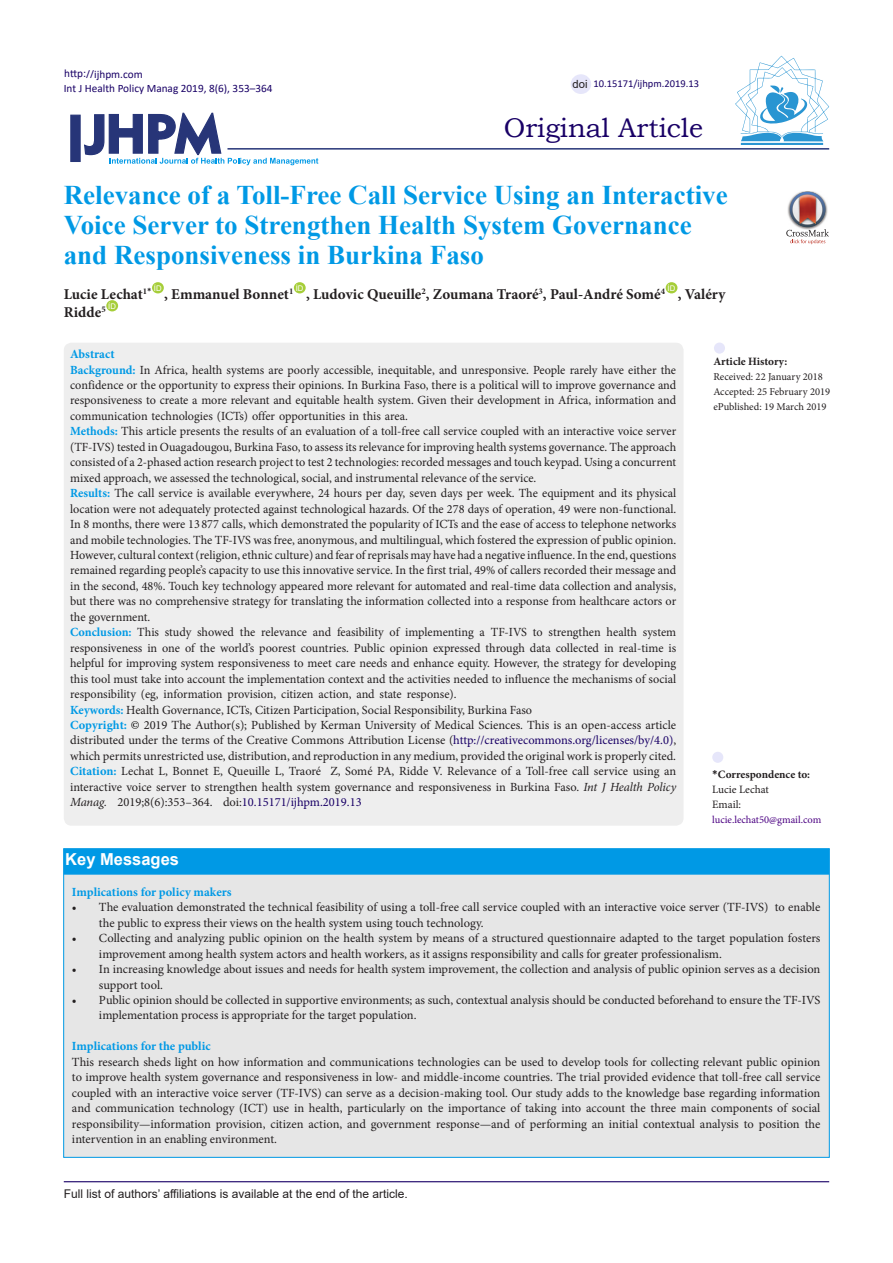
<style>
.page{position:relative;width:893px;height:1263px;background:#fff}
.page>*{position:absolute;margin:0;border:0;box-sizing:border-box;transform-origin:0 0}
.Default{font:700 27px/30px "Times New Roman";color:#0099e5}
.t1{font:27px "Bookman Old Style";color:#190066}
.t2{font:700 16.5px "Arial";color:#fff}
.Default-2{font:700 15px "Minion Pro";color:#231f20}
.Default-3{font:12.45px/15.5px "Minion Pro";color:#231f20;text-align:justify}
.Default-4{font:700 12.45px "Minion Pro";color:#0099e5}
.t3{font:12px "Arial";color:#231f20}
.t4{font:11.25px "Calibri";color:#190066}
.t5{font:700 11.25px "Minion Pro";color:#231f20}
.t6{font:11.25px "Minion Pro";color:#231f20}
.t7{font:11.25px "Arial";color:#231f20}
.t8{font:10.5px "Minion Pro";color:#231f20}
.t9{font:10.5px "Minion Pro";color:#4b0082}
.t10{font:10.5px "Calibri";color:#190066}
.t11{font:7.8px "Arial";color:#fff}
.s1{font-weight:700;color:#0099e5}
.s2{color:#000}
.s3{color:#190066}
.s4{font-style:italic}
.s5{font-family:"Calibri"}
</style>
<div class="page">
<svg style="left:84px;top:112px;width:234px;height:53px"></svg>
<div style="left:70px;top:115px;width:11px;height:47px;background:#273578;border:1px solid #273578"></div>
<div style="left:152px;top:282px;width:12px;height:11px;background:#a6ce39;border-radius:50%"></div>
<div style="left:294px;top:282px;width:12px;height:11px;background:#a6ce39;border-radius:50%"></div>
<div style="left:666px;top:282px;width:11px;height:11px;background:#a6ce39;border-radius:50%"></div>
<div style="left:106px;top:300px;width:12px;height:11px;background:#a6ce39;border-radius:50%"></div>
<hr style="left:227px;top:148px;width:602px;height:2px;background:#273578">
<div style="left:64px;top:343px;width:620px;height:483px;background:#eee;border-radius:8px"></div>
<div style="left:712px;top:752px;width:11px;height:11px;background:#e6e6fa;border-radius:50%"></div>
<div style="left:714px;top:343px;width:11px;height:11px;background:#e6e6fa;border-radius:50%"></div>
<hr style="left:64px;top:1181px;width:765px;height:1px;background:#190066">
<hr style="left:741px;top:143px;width:82px;height:2px;background:#2995d2">
<svg style="left:735px;top:56px;width:94px;height:85px"></svg>
<div style="left:571px;top:74px;width:20px;height:20px;background:#e6e6fa;border-radius:50%"></div>
<img style="left:801px;top:191px;width:13px;height:1px">
<svg style="left:786px;top:192px;width:43px;height:52px"></svg>
<div style="left:63px;top:848px;width:766px;height:309px;background:#e6e6e6;border:1px solid #0099e5"></div>
<div style="left:64px;top:849px;width:765px;height:26px;background:#0099e5;border:2px solid #0099e5"></div>
<p class="t4" style="left:64px;top:66px;width:80px">http://ijhpm.com</p>
<p class="t4" style="left:64px;top:81px;width:210px">Int J Health Policy Manag 2019, 8(6), 353–364</p>
<p class="t7" style="left:573px;top:76px;width:17px">doi</p>
<p class="t10" style="left:593px;top:76px;width:107px">10.15171/ijhpm.2019.13</p>
<p class="t1" style="left:504px;top:110px;width:201px">Original Article</p>
<p class="Default" style="left:64px;top:179px;width:665px">Relevance of a Toll-Free Call Service Using an Interactive<br>Voice Server to Strengthen Health System Governance and Responsiveness in Burkina Faso</p>
<p class="Default-2" style="left:64px;top:284px;width:89px">Lucie Lechat<sup>1</sup><sup>*</sup></p>
<p class="t11" style="left:154px;top:283px;width:9px">ID</p>
<p class="t11" style="left:296px;top:283px;width:9px">ID</p>
<p class="t11" style="left:668px;top:283px;width:9px">ID</p>
<p class="Default-2" style="left:164px;top:284px;width:131px">, Emmanuel Bonnet<sup>1</sup></p>
<p class="Default-2" style="left:306px;top:284px;width:361px">, Ludovic Queuille<sup>2</sup>, Zoumana Traoré<sup>3</sup>, Paul-André Somé<sup>4</sup></p>
<p class="Default-2" style="left:678px;top:284px;width:49px">, Valéry</p>
<p class="t11" style="left:108px;top:301px;width:9px">ID</p>
<p class="Default-2" style="left:64px;top:302px;width:44px">Ridde<sup>5</sup></p>
<p class="Default-4" style="left:70px;top:345px;width:46px">Abstract</p>
<p class="Default-3" style="left:70px;top:362px;width:608px"><span class="s1">Background:</span> In Africa, health systems are poorly accessible, inequitable, and unresponsive. People rarely have either the confidence or the opportunity to express their opinions. In Burkina Faso, there is a political will to improve governance and responsiveness to create a more relevant and equitable health system. Given their development in Africa, information and communication technologies (ICTs) offer opportunities in this area.</p>
<p class="Default-3" style="left:70px;top:424px;width:608px"><span class="s1">Methods:</span> This article presents the results of an evaluation of a toll-free call service coupled with an interactive voice server (TF-IVS) tested in Ouagadougou, Burkina Faso, to assess its relevance for improving health systems governance. The approach consisted of a 2-phased action research project to test 2 technologies: recorded messages and touch keypad. Using a concurrent mixed approach, we assessed the technological, social, and instrumental relevance of the service.</p>
<p class="Default-3" style="left:70px;top:485px;width:608px"><span class="s1">Results:</span> The call service is available everywhere, 24 hours per day, seven days per week. The equipment and its physical location were not adequately protected against technological hazards. Of the 278 days of operation, 49 were non-functional.<br>In 8 months, there were 13 877 calls, which demonstrated the popularity of ICTs and the ease of access to telephone networks and mobile technologies. The TF-IVS was free, anonymous, and multilingual, which fostered the expression of public opinion.<br>However, cultural context (religion, ethnic culture) and fear of reprisals may have had a negative influence. In the end, questions remained regarding people’s capacity to use this innovative service. In the first trial, 49% of callers recorded their message and in the second, 48%. Touch key technology appeared more relevant for automated and real-time data collection and analysis, but there was no comprehensive strategy for translating the information collected into a response from healthcare actors or the government.</p>
<p class="Default-3" style="left:70px;top:625px;width:608px"><span class="s1">Conclusion:</span> This study showed the relevance and feasibility of implementing a TF-IVS to strengthen health system responsiveness in one of the world’s poorest countries. Public opinion expressed through data collected in real-time is helpful for improving system responsiveness to meet care needs and enhance equity. However, the strategy for developing this tool must take into account the implementation context and the activities needed to influence the mechanisms of social responsibility (eg, information provision, citizen action, and state response).</p>
<p class="Default-3" style="left:70px;top:702px;width:463px"><span class="s1">Keywords:</span> Health Governance, ICTs, Citizen Participation, Social Responsibility, Burkina Faso</p>
<p class="Default-3" style="left:70px;top:717px;width:608px"><span class="s1">Copyright:</span> <span class="s2">©</span> 2019 The Author(s); Published by Kerman University of Medical Sciences. This is an open-access article distributed under the terms of the Creative Commons Attribution License (<span class="s3">http://creativecommons.org/licenses/by/4.0)</span>, which permits unrestricted use, distribution, and reproduction in any medium, provided the original work is properly cited.</p>
<p class="Default-3" style="left:70px;top:764px;width:608px"><span class="s1">Citation:</span> Lechat L, Bonnet E, Queuille L, Traoré Z, Somé PA, Ridde V. Relevance of a Toll-free call service using an interactive voice server to strengthen health system governance and responsiveness in Burkina Faso. <span class="s4">Int J Health Policy Manag.</span> 2019;8(6):353–364. doi:<span class="s3">10.15171/ijhpm.2019.13</span></p>
<p class="t5" style="left:712px;top:766px;width:99px"><span class="s5">*</span>Correspondence to:</p>
<p class="t5" style="left:713px;top:354px;width:76px">Article History:</p>
<p class="t8" style="left:713px;top:370px;width:111px">Received: 22 January 2018</p>
<p class="t8" style="left:713px;top:385px;width:118px">Accepted: 25 February 2019</p>
<p class="t8" style="left:713px;top:400px;width:115px">ePublished: 19 March 2019</p>
<p class="t6" style="left:712px;top:782px;width:58px">Lucie Lechat</p>
<p class="t6" style="left:712px;top:797px;width:30px">Email:</p>
<p class="t9" style="left:712px;top:812px;width:111px">lucie.lechat50@gmail.com</p>
<p class="t2" style="left:65px;top:848px;width:115px">Key Messages</p>
<p class="Default-4" style="left:72px;top:883px;width:161px">Implications for policy makers</p>
<p class="Default-3" style="left:99px;top:900px;width:723px;text-indent:-27px">• The evaluation demonstrated the technical feasibility of using a toll-free call service coupled with an interactive voice server (TF-IVS) to enable the public to express their views on the health system using touch technology.</p>
<p class="Default-3" style="left:99px;top:930px;width:723px;text-indent:-27px">• Collecting and analyzing public opinion on the health system by means of a structured questionnaire adapted to the target population fosters improvement among health system actors and health workers, as it assigns responsibility and calls for greater professionalism.</p>
<p class="Default-3" style="left:99px;top:961px;width:723px;text-indent:-27px">• In increasing knowledge about issues and needs for health system improvement, the collection and analysis of public opinion serves as a decision support tool.</p>
<p class="Default-3" style="left:99px;top:992px;width:723px;text-indent:-27px">• Public opinion should be collected in supportive environments; as such, contextual analysis should be conducted beforehand to ensure the TF-IVS implementation process is appropriate for the target population.</p>
<p class="Default-4" style="left:72px;top:1038px;width:140px">Implications for the public</p>
<p class="Default-3" style="left:72px;top:1054px;width:750px">This research sheds light on how information and communications technologies can be used to develop tools for collecting relevant public opinion to improve health system governance and responsiveness in low- and middle-income countries. The trial provided evidence that toll-free call service coupled with an interactive voice server (TF-IVS) can serve as a decision-making tool. Our study adds to the knowledge base regarding information and communication technology (ICT) use in health, particularly on the importance of taking into account the three main components of social responsibility—information provision, citizen action, and government response—and of performing an initial contextual analysis to position the intervention in an enabling environment.</p>
<p class="t3" style="left:64px;top:1185px;width:346px">Full list of authors’ affiliations is available at the end of the article.</p>
</div>
